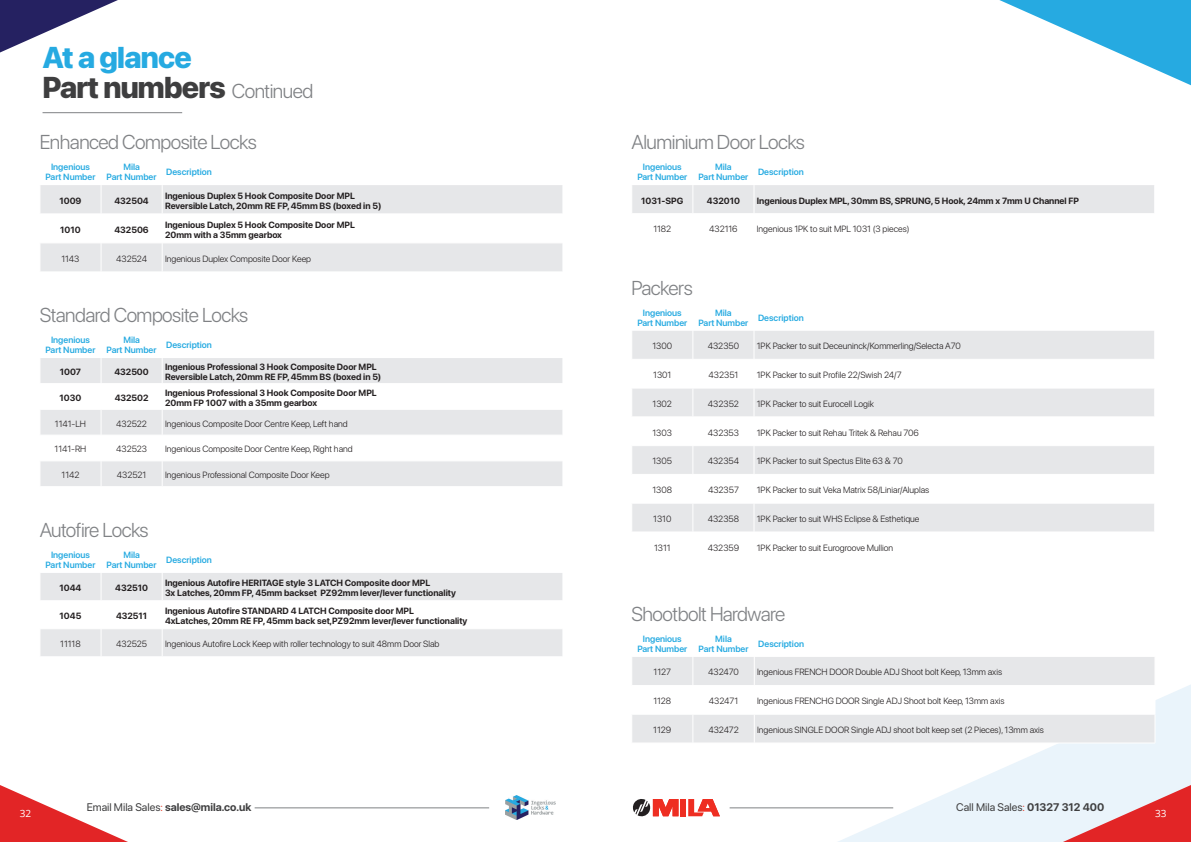
<style>
.page{position:relative;width:1191px;height:842px;background:#fff}
.page>*{position:absolute;margin:0;border:0;box-sizing:border-box;transform-origin:0 0}
.t1{font:800 30px "SF Pro Display";letter-spacing:-.025em;color:#3e3e3f}
.t2{font:800 30px "SF Pro Display";letter-spacing:-.025em;color:#26aae1}
.t3{font:300 20px "SF Pro Display";letter-spacing:-.025em;color:#808285}
.t4{font:700 11px "SF Pro Display";color:#3e3e3f}
.t5{font:11px "SF Pro Display";color:#3e3e3f}
.t6{font:10px "Open Sans";color:#fff}
.t7{font:300 9px "SF Pro Display";color:#231f20}
.t8{font:700 9px/10px "SF Pro Display";color:#231f20}
.t9{font:600 9px/10px "SF Pro Display";color:#26aae1;text-align:center}
.s1{font-weight:400}
.s2{font-weight:400;color:#e54531}
.s3{color:#e54531}
.s4{font-weight:700}
</style>
<div class="page">
<svg style="left:0;top:785px;width:128px;height:57px"></svg>
<hr style="left:255px;top:808px;width:234px;height:1px;background:#808285">
<svg style="left:837px;top:685px;width:354px;height:157px;fill:#eaf4fb"></svg>
<svg style="left:1063px;top:785px;width:128px;height:57px;background:#e58c90"></svg>
<div style="left:680px;top:799px;width:6px;height:17px;background:#ee2e22"></div>
<svg style="left:633px;top:799px;width:45px;height:18px"></svg>
<svg style="left:688px;top:799px;width:32px;height:17px"></svg>
<hr style="left:729px;top:808px;width:164px;height:1px;background:#808285">
<svg style="left:999px;top:0;width:192px;height:85px"></svg>
<hr style="left:43px;top:112px;width:139px;height:1px;background:#808285">
<svg style="left:40px;top:185px;width:523px;height:86px"></svg>
<svg style="left:40px;top:358px;width:523px;height:128px"></svg>
<svg style="left:40px;top:573px;width:523px;height:83px"></svg>
<div style="left:632px;top:185px;width:522px;height:28px;background:#e6e7e9"></div>
<svg style="left:632px;top:331px;width:522px;height:201px"></svg>
<svg style="left:632px;top:657px;width:523px;height:86px"></svg>
<hr style="left:754px;top:743px;width:401px;height:1px;background:#fff">
<img style="left:505px;top:795px;width:51px;height:24px">
<svg style="left:0;top:0;width:118px;height:53px"></svg>
<h1 class="t2" style="left:43px;top:40px;width:151px">At a glance</h1>
<h1 class="t1" style="left:43px;top:70px;width:185px">Part numbers</h1>
<h2 class="t3" style="left:232px;top:80px;width:83px">Continued</h2>
<h2 class="t3" style="left:40px;top:131px;width:219px">Enhanced Composite Locks</h2>
<p class="t9" style="left:46px;top:162px;width:51px">Ingenious<br>Part Number</p>
<p class="t9" style="left:107px;top:162px;width:51px">Mila<br>Part Number</p>
<p class="t9" style="left:166px;top:167px;width:47px">Description</p>
<p class="t8" style="left:59px;top:196px;width:23px">1009</p>
<p class="t8" style="left:114px;top:196px;width:36px">432504</p>
<p class="t8" style="left:165px;top:191px;width:218px">Ingenious Duplex 5 Hook Composite Door MPL<br>Reversible Latch, 20mm RE FP, 45mm BS (boxed in 5)</p>
<p class="t8" style="left:60px;top:225px;width:22px">1010</p>
<p class="t8" style="left:114px;top:225px;width:36px">432506</p>
<p class="t8" style="left:165px;top:220px;width:191px">Ingenious Duplex 5 Hook Composite Door MPL<br>20mm with a 35mm gearbox</p>
<p class="t7" style="left:61px;top:253px;width:20px">1143</p>
<p class="t7" style="left:116px;top:253px;width:32px">432524</p>
<p class="t7" style="left:165px;top:253px;width:148px">Ingenious Duplex Composite Door Keep</p>
<h2 class="t3" style="left:40px;top:304px;width:210px">Standard Composite Locks</h2>
<p class="t9" style="left:46px;top:335px;width:51px">Ingenious<br>Part Number</p>
<p class="t9" style="left:107px;top:335px;width:51px">Mila<br>Part Number</p>
<p class="t9" style="left:166px;top:340px;width:47px">Description</p>
<p class="t8" style="left:60px;top:367px;width:23px">1007</p>
<p class="t8" style="left:114px;top:367px;width:36px">432500</p>
<p class="t8" style="left:165px;top:362px;width:218px">Ingenious Professional 3 Hook Composite Door MPL<br>Reversible Latch, 20mm RE FP, 45mm BS (boxed in 5)</p>
<p class="t8" style="left:60px;top:393px;width:23px">1030</p>
<p class="t8" style="left:115px;top:393px;width:35px">432502</p>
<p class="t8" style="left:165px;top:388px;width:213px">Ingenious Professional 3 Hook Composite Door MPL<br>20mm FP 1007 with a 35mm gearbox</p>
<p class="t7" style="left:55px;top:418px;width:33px">1141-LH</p>
<p class="t7" style="left:116px;top:418px;width:32px">432522</p>
<p class="t7" style="left:165px;top:418px;width:184px">Ingenious Composite Door Centre Keep, Left hand</p>
<p class="t7" style="left:55px;top:444px;width:33px">1141-RH</p>
<p class="t7" style="left:116px;top:444px;width:32px">432523</p>
<p class="t7" style="left:165px;top:444px;width:189px">Ingenious Composite Door Centre Keep, Right hand</p>
<p class="t7" style="left:62px;top:470px;width:19px">1142</p>
<p class="t7" style="left:117px;top:470px;width:31px">432521</p>
<p class="t7" style="left:165px;top:470px;width:166px">Ingenious Professional Composite Door Keep</p>
<h2 class="t3" style="left:40px;top:518px;width:110px">Autofire Locks</h2>
<p class="t9" style="left:46px;top:550px;width:51px">Ingenious<br>Part Number</p>
<p class="t9" style="left:107px;top:550px;width:51px">Mila<br>Part Number</p>
<p class="t9" style="left:166px;top:555px;width:47px">Description</p>
<p class="t8" style="left:60px;top:583px;width:23px">1044</p>
<p class="t8" style="left:115px;top:583px;width:34px">432510</p>
<p class="t8" style="left:165px;top:578px;width:292px">Ingenious Autofire HERITAGE style 3 LATCH Composite door MPL<br>3x Latches, 20mm FP, 45mm backset PZ92mm lever/lever functionality</p>
<p class="t8" style="left:60px;top:611px;width:23px">1045</p>
<p class="t8" style="left:116px;top:611px;width:33px">432511</p>
<p class="t8" style="left:165px;top:606px;width:304px">Ingenious Autofire STANDARD 4 LATCH Composite door MPL<br>4xLatches, 20mm RE FP, 45mm back set,PZ92mm lever/lever functionality</p>
<p class="t7" style="left:60px;top:639px;width:22px">11118</p>
<p class="t7" style="left:116px;top:639px;width:32px">432525</p>
<p class="t7" style="left:165px;top:639px;width:276px">Ingenious Autofire Lock Keep with roller technology to suit 48mm Door Slab</p>
<h2 class="t3" style="left:631px;top:131px;width:175px">Aluminium Door Locks</h2>
<p class="t9" style="left:637px;top:162px;width:51px">Ingenious<br>Part Number</p>
<p class="t9" style="left:698px;top:162px;width:51px">Mila<br>Part Number</p>
<p class="t9" style="left:758px;top:167px;width:47px">Description</p>
<p class="t8" style="left:641px;top:195px;width:43px">1031-SPG</p>
<p class="t8" style="left:707px;top:195px;width:34px">432010</p>
<p class="t8" style="left:757px;top:195px;width:324px">Ingenious Duplex MPL, 30mm BS, SPRUNG, 5 Hook, 24mm x 7mm U Channel FP</p>
<p class="t7" style="left:653px;top:224px;width:19px">1182</p>
<p class="t7" style="left:709px;top:224px;width:30px">432116</p>
<p class="t7" style="left:757px;top:224px;width:154px">Ingenious 1PK to suit MPL 1031 (3 pieces)</p>
<h2 class="t3" style="left:631px;top:276px;width:63px">Packers</h2>
<p class="t9" style="left:637px;top:308px;width:51px">Ingenious<br>Part Number</p>
<p class="t9" style="left:698px;top:308px;width:51px">Mila<br>Part Number</p>
<p class="t9" style="left:758px;top:313px;width:47px">Description</p>
<p class="t7" style="left:652px;top:341px;width:21px">1300</p>
<p class="t7" style="left:707px;top:341px;width:33px">432350</p>
<p class="t7" style="left:757px;top:341px;width:205px">1PK Packer to suit Deceuninck/Kommerling/Selecta A70</p>
<p class="t7" style="left:653px;top:370px;width:20px">1301</p>
<p class="t7" style="left:708px;top:370px;width:31px">432351</p>
<p class="t7" style="left:757px;top:370px;width:146px">1PK Packer to suit Profile 22/Swish 24/7</p>
<p class="t7" style="left:652px;top:398px;width:21px">1302</p>
<p class="t7" style="left:708px;top:398px;width:33px">432352</p>
<p class="t7" style="left:757px;top:398px;width:119px">1PK Packer to suit Eurocell Logik</p>
<p class="t7" style="left:652px;top:427px;width:21px">1303</p>
<p class="t7" style="left:708px;top:427px;width:33px">432353</p>
<p class="t7" style="left:757px;top:427px;width:164px">1PK Packer to suit Rehau Tritek &amp; Rehau 706</p>
<p class="t7" style="left:652px;top:456px;width:21px">1305</p>
<p class="t7" style="left:708px;top:456px;width:33px">432354</p>
<p class="t7" style="left:757px;top:456px;width:147px">1PK Packer to suit Spectus Elite 63 &amp; 70</p>
<p class="t7" style="left:652px;top:485px;width:21px">1308</p>
<p class="t7" style="left:708px;top:485px;width:32px">432357</p>
<p class="t7" style="left:757px;top:485px;width:174px">1PK Packer to suit Veka Matrix 58/Liniar/Aluplas</p>
<p class="t7" style="left:653px;top:513px;width:20px">1310</p>
<p class="t7" style="left:708px;top:513px;width:33px">432358</p>
<p class="t7" style="left:757px;top:513px;width:164px">1PK Packer to suit WHS Eclipse &amp; Esthetique</p>
<p class="t7" style="left:654px;top:542px;width:18px">1311</p>
<p class="t7" style="left:707px;top:542px;width:33px">432359</p>
<p class="t7" style="left:757px;top:542px;width:138px">1PK Packer to suit Eurogroove Mullion</p>
<h2 class="t3" style="left:631px;top:602px;width:155px">Shootbolt Hardware</h2>
<p class="t9" style="left:637px;top:634px;width:51px">Ingenious<br>Part Number</p>
<p class="t9" style="left:698px;top:634px;width:51px">Mila<br>Part Number</p>
<p class="t9" style="left:758px;top:639px;width:47px">Description</p>
<p class="t7" style="left:653px;top:667px;width:19px">1127</p>
<p class="t7" style="left:708px;top:667px;width:32px">432470</p>
<p class="t7" style="left:757px;top:667px;width:246px">Ingenious FRENCH DOOR Double ADJ Shoot bolt Keep, 13mm axis</p>
<p class="t7" style="left:653px;top:696px;width:19px">1128</p>
<p class="t7" style="left:709px;top:696px;width:31px">432471</p>
<p class="t7" style="left:757px;top:696px;width:249px">Ingenious FRENCHG DOOR Single ADJ Shoot bolt Keep, 13mm axis</p>
<p class="t7" style="left:653px;top:724px;width:20px">1129</p>
<p class="t7" style="left:708px;top:724px;width:32px">432472</p>
<p class="t7" style="left:757px;top:724px;width:288px">Ingenious SINGLE DOOR Single ADJ shoot bolt keep set (2 Pieces), 13mm axis</p>
<p class="t6" style="left:20px;top:806px;width:13px">32</p>
<p class="t4" style="left:87px;top:801px;width:166px"><span class="s1">Email Mila Sales</span><span class="s2">:</span> sales@mila.co.uk</p>
<p class="t5" style="left:956px;top:801px;width:149px">Call Mila Sales<span class="s3">:</span> <span class="s4">01327 312 400</span></p>
<p class="t6" style="left:1155px;top:806px;width:13px">33</p>
</div>
